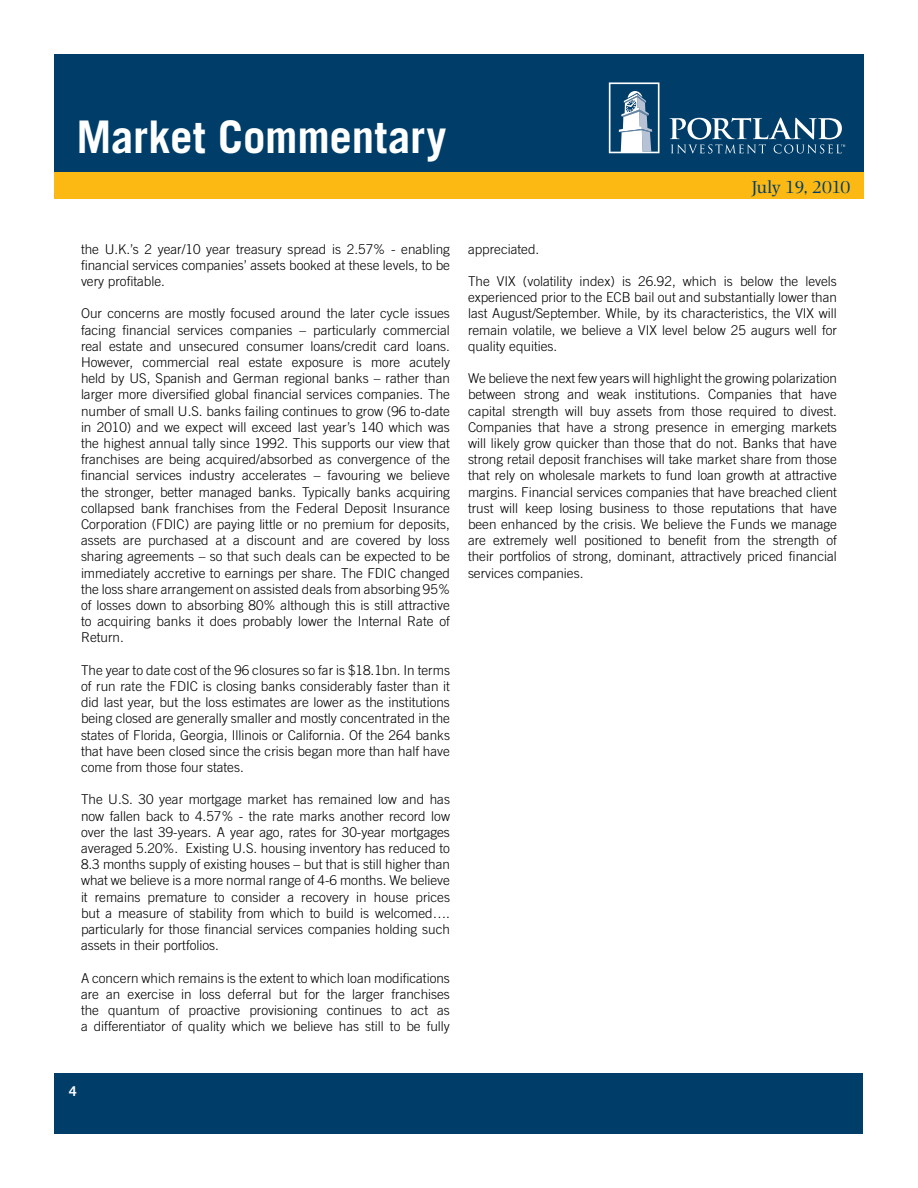
<style>
.page{position:relative;width:918px;height:1188px;background:#fff}
.page>*{position:absolute;margin:0;border:0;box-sizing:border-box;transform-origin:0 0}
.t1{font:700 45px "Trade Gothic";letter-spacing:-.005em;color:#fff}
.t2{font:18px "Photina";letter-spacing:-.035em;color:#003e69}
.t3{font:300 13.5px/16.2px "Trade Gothic";color:#000;text-align:justify}
.t4{font:700 13.5px "Trade Gothic";color:#fff}
</style>
<div class="page">
<div style="left:55px;top:1073px;width:808px;height:60px;background:#003e69"></div>
<div style="left:54px;top:54px;width:810px;height:142px;background:#003e69"></div>
<svg style="left:609px;top:82px;width:51px;height:71px"></svg>
<svg style="left:670px;top:118px;width:175px;height:35px"></svg>
<div style="left:54px;top:172px;width:810px;height:28px;background:#fdb913"></div>
<h1 class="t1" style="left:76px;top:109px;width:371px">Market Commentary</h1>
<h2 class="t2" style="left:752px;top:177px;width:100px">July 19, 2010</h2>
<p class="t3" style="left:81px;top:241px;width:371px">the U.K.’s 2 year/10 year treasury spread is 2.57% - enabling financial services companies’ assets booked at these levels, to be very profitable.</p>
<p class="t3" style="left:81px;top:305px;width:371px">Our concerns are mostly focused around the later cycle issues facing financial services companies – particularly commercial real estate and unsecured consumer loans/credit card loans.<br>However, commercial real estate exposure is more acutely held by US, Spanish and German regional banks – rather than larger more diversified global financial services companies. The number of small U.S. banks failing continues to grow (96 to-date in 2010) and we expect will exceed last year’s 140 which was the highest annual tally since 1992. This supports our view that franchises are being acquired/absorbed as convergence of the financial services industry accelerates – favouring we believe the stronger, better managed banks. Typically banks acquiring collapsed bank franchises from the Federal Deposit Insurance Corporation (FDIC) are paying little or no premium for deposits, assets are purchased at a discount and are covered by loss sharing agreements – so that such deals can be expected to be immediately accretive to earnings per share. The FDIC changed the loss share arrangement on assisted deals from absorbing 95% of losses down to absorbing 80% although this is still attractive to acquiring banks it does probably lower the Internal Rate of Return.</p>
<p class="t3" style="left:81px;top:662px;width:371px">The year to date cost of the 96 closures so far is $18.1bn. In terms of run rate the FDIC is closing banks considerably faster than it did last year, but the loss estimates are lower as the institutions being closed are generally smaller and mostly concentrated in the states of Florida, Georgia, Illinois or California. Of the 264 banks that have been closed since the crisis began more than half have come from those four states.</p>
<p class="t3" style="left:81px;top:791px;width:371px">The U.S. 30 year mortgage market has remained low and has now fallen back to 4.57% - the rate marks another record low over the last 39-years. A year ago, rates for 30-year mortgages averaged 5.20%. Existing U.S. housing inventory has reduced to 8.3 months supply of existing houses – but that is still higher than what we believe is a more normal range of 4-6 months. We believe it remains premature to consider a recovery in house prices but a measure of stability from which to build is welcomed…. particularly for those financial services companies holding such assets in their portfolios.</p>
<p class="t3" style="left:81px;top:970px;width:370px">A concern which remains is the extent to which loan modifications are an exercise in loss deferral but for the larger franchises the quantum of proactive provisioning continues to act as a differentiator of quality which we believe has still to be fully</p>
<p class="t3" style="left:468px;top:241px;width:73px">appreciated.</p>
<p class="t3" style="left:468px;top:273px;width:371px">The VIX (volatility index) is 26.92, which is below the levels experienced prior to the ECB bail out and substantially lower than last August/September. While, by its characteristics, the VIX will remain volatile, we believe a VIX level below 25 augurs well for quality equities.</p>
<p class="t3" style="left:468px;top:370px;width:371px">We believe the next few years will highlight the growing polarization between strong and weak institutions. Companies that have capital strength will buy assets from those required to divest.<br>Companies that have a strong presence in emerging markets will likely grow quicker than those that do not. Banks that have strong retail deposit franchises will take market share from those that rely on wholesale markets to fund loan growth at attractive margins. Financial services companies that have breached client trust will keep losing business to those reputations that have been enhanced by the crisis. We believe the Funds we manage are extremely well positioned to benefit from the strength of their portfolios of strong, dominant, attractively priced financial services companies.</p>
<p class="t4" style="left:69px;top:1083px;width:9px">4</p>
</div>
